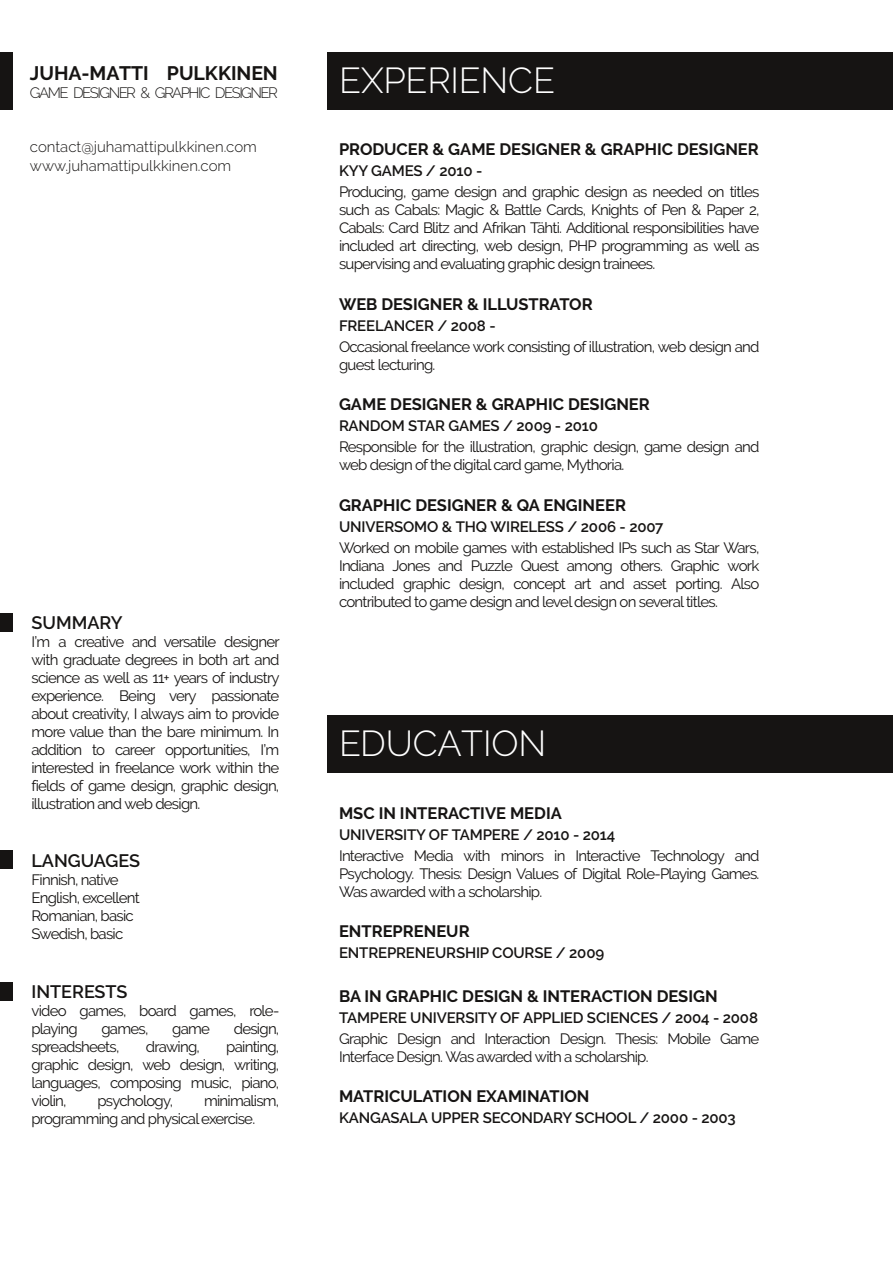
<style>
.page{position:relative;width:893px;height:1263px;background:#fff}
.page>*{position:absolute;margin:0;border:0;box-sizing:border-box;transform-origin:0 0}
.t1{font:300 36px "Raleway";letter-spacing:-.005em;color:#fff}
.t2{font:700 19.5px "Raleway";color:#161413}
.t3{font:600 18px "Raleway";color:#161413}
.t4{font:700 16.5px "Raleway";color:#161413}
.t5{font:15px/18px "Raleway";letter-spacing:-.05em;color:#161413}
.t6{font:600 15px "Raleway";letter-spacing:-.01em;color:#161413}
.t7{font:300 15px/19.5px "Raleway";color:#161413}
.t8{font:300 15px "Raleway";letter-spacing:-.1em;color:#161413}
</style>
<div class="page">
<div style="left:328px;top:52px;width:565px;height:57px;background:#161413"></div>
<div style="left:0;top:52px;width:13px;height:57px;background:#161413"></div>
<div style="left:328px;top:715px;width:565px;height:57px;background:#161413"></div>
<div style="left:0;top:613px;width:13px;height:18px;background:#161413"></div>
<div style="left:0;top:850px;width:13px;height:18px;background:#161413"></div>
<div style="left:0;top:982px;width:13px;height:18px;background:#161413"></div>
<h2 class="t2" style="left:30px;top:61px;width:249px">JUHA-MATTI PULKKINEN</h2>
<p class="t8" style="left:30px;top:83px;width:249px">GAME DESIGNER &amp; GRAPHIC DESIGNER</p>
<h1 class="t1" style="left:339px;top:59px;width:218px">EXPERIENCE</h1>
<p class="t7" style="left:30px;top:136px;width:229px">contact@juhamattipulkkinen.com www.juhamattipulkkinen.com</p>
<p class="t4" style="left:339px;top:140px;width:421px">PRODUCER &amp; GAME DESIGNER &amp; GRAPHIC DESIGNER</p>
<p class="t6" style="left:339px;top:162px;width:145px">KYY GAMES / 2010 -</p>
<p class="t5" style="left:339px;top:183px;width:422px;text-align:justify">Producing, game design and graphic design as needed on titles such as Cabals: Magic &amp; Battle Cards, Knights of Pen &amp; Paper 2, Cabals: Card Blitz and Afrikan Tähti. Additional responsibilities have included art directing, web design, PHP programming as well as supervising and evaluating graphic design trainees.</p>
<p class="t4" style="left:339px;top:294px;width:255px">WEB DESIGNER &amp; ILLUSTRATOR</p>
<p class="t6" style="left:339px;top:317px;width:158px">FREELANCER / 2008 -</p>
<p class="t5" style="left:339px;top:338px;width:422px">Occasional freelance work consisting of illustration, web design and guest lecturing.</p>
<p class="t4" style="left:339px;top:395px;width:312px">GAME DESIGNER &amp; GRAPHIC DESIGNER</p>
<p class="t6" style="left:339px;top:417px;width:260px">RANDOM STAR GAMES / 2009 - 2010</p>
<p class="t5" style="left:339px;top:438px;width:422px">Responsible for the illustration, graphic design, game design and web design of the digital card game, Mythoria.</p>
<p class="t4" style="left:339px;top:495px;width:289px">GRAPHIC DESIGNER &amp; QA ENGINEER</p>
<p class="t6" style="left:339px;top:518px;width:326px">UNIVERSOMO &amp; THQ WIRELESS / 2006 - 2007</p>
<p class="t5" style="left:339px;top:539px;width:422px;text-align:justify">Worked on mobile games with established IPs such as Star Wars, Indiana Jones and Puzzle Quest among others. Graphic work included graphic design, concept art and asset porting. Also contributed to game design and level design on several titles.</p>
<p class="t3" style="left:31px;top:612px;width:93px">SUMMARY</p>
<p class="t5" style="left:31px;top:632px;width:250px;text-align:justify">I’m a creative and versatile designer with graduate degrees in both art and science as well as 11+ years of industry experience. Being very passionate about creativity, I always aim to provide more value than the bare minimum. In addition to career opportunities, I’m interested in freelance work within the fields of game design, graphic design, illustration and web design.</p>
<p class="t3" style="left:31px;top:850px;width:110px">LANGUAGES</p>
<p class="t5" style="left:31px;top:871px;width:110px">Finnish, native<br>English, excellent<br>Romanian, basic<br>Swedish, basic</p>
<p class="t3" style="left:31px;top:981px;width:98px">INTERESTS</p>
<p class="t5" style="left:31px;top:1001px;width:249px">video games, board games, role&shy;playing</p>
<p class="t5" style="left:101px;top:1019px;width:48px">games,</p>
<p class="t5" style="left:172px;top:1019px;width:39px">game</p>
<p class="t5" style="left:234px;top:1019px;width:47px">design,</p>
<p class="t5" style="left:31px;top:1037px;width:90px">spreadsheets,</p>
<p class="t5" style="left:146px;top:1037px;width:56px">drawing,</p>
<p class="t5" style="left:31px;top:1037px;width:249px;text-align:justify;text-indent:195px">painting, graphic design, web design, writing, languages, composing music, piano, violin,</p>
<p class="t5" style="left:31px;top:1091px;width:249px;text-indent:173px">minimalism, programming and physical exercise.</p>
<p class="t5" style="left:97px;top:1091px;width:77px">psychology,</p>
<h1 class="t1" style="left:339px;top:722px;width:209px">EDUCATION</h1>
<p class="t4" style="left:339px;top:803px;width:224px">MSC IN INTERACTIVE MEDIA</p>
<p class="t6" style="left:339px;top:825px;width:278px">UNIVERSITY OF TAMPERE / 2010 - 2014</p>
<p class="t5" style="left:339px;top:846px;width:422px;text-align:justify">Interactive Media with minors in Interactive Technology and Psychology. Thesis: Design Values of Digital Role-Playing Games.<br>Was awarded with a scholarship.</p>
<p class="t4" style="left:339px;top:922px;width:132px">ENTREPRENEUR</p>
<p class="t6" style="left:339px;top:944px;width:267px">ENTREPRENEURSHIP COURSE / 2009</p>
<p class="t4" style="left:339px;top:986px;width:380px">BA IN GRAPHIC DESIGN &amp; INTERACTION DESIGN</p>
<p class="t6" style="left:339px;top:1008px;width:420px">TAMPERE UNIVERSITY OF APPLIED SCIENCES / 2004 - 2008</p>
<p class="t5" style="left:339px;top:1029px;width:422px">Graphic Design and Interaction Design. Thesis: Mobile Game<br>Interface Design. Was awarded with a scholarship.</p>
<p class="t4" style="left:339px;top:1087px;width:252px">MATRICULATION EXAMINATION</p>
<p class="t6" style="left:339px;top:1109px;width:398px">KANGASALA UPPER SECONDARY SCHOOL / 2000 - 2003</p>
</div>
